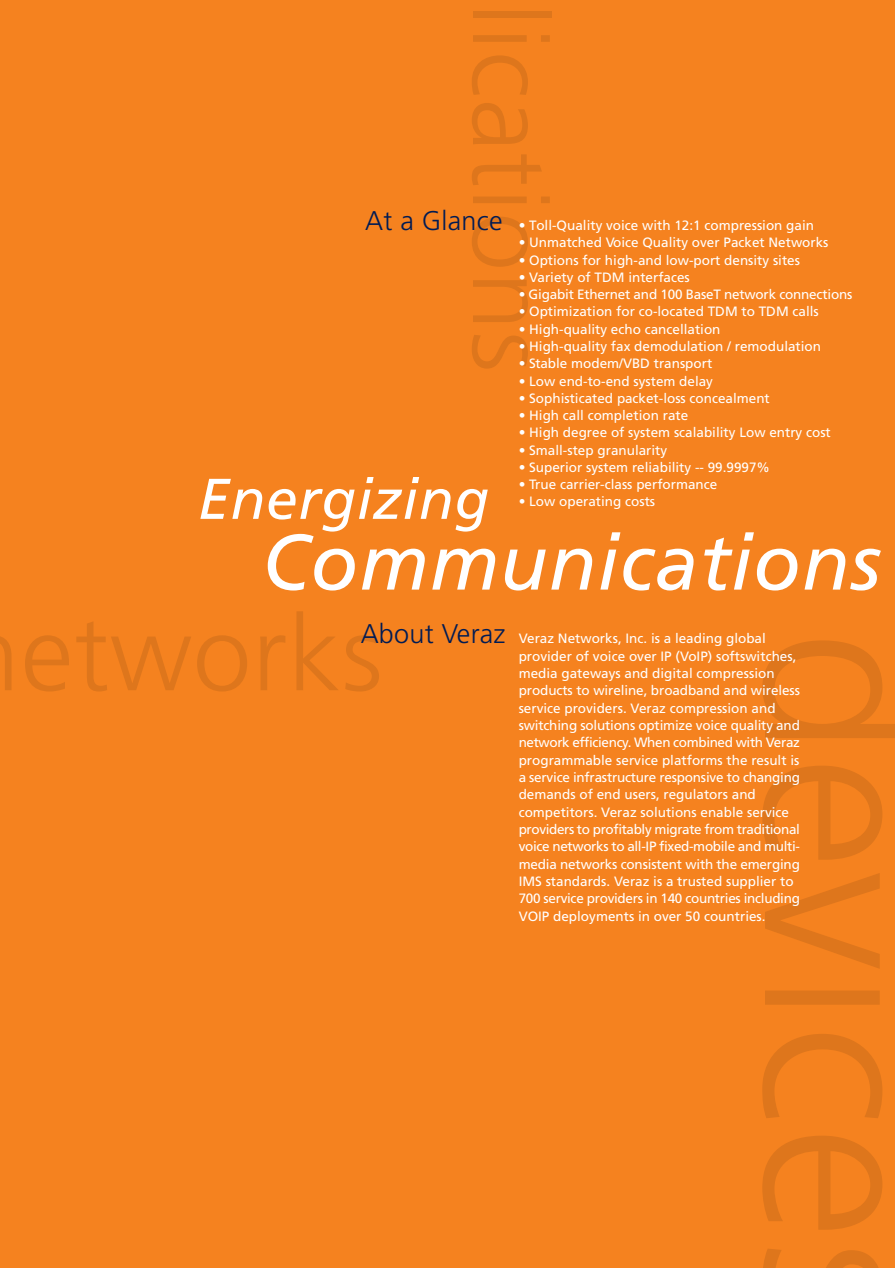
<style>
.page{position:relative;width:895px;height:1268px;background:#fff}
.page>*{position:absolute;margin:0;border:0;box-sizing:border-box;transform-origin:0 0}
.t1{font:italic 78.45px "Frutiger";letter-spacing:.01em;color:#fff}
.t2{font:italic 57.3px "Frutiger";letter-spacing:.01em;color:#fff}
.t3{font:300 27px "Frutiger";letter-spacing:.01em;color:#001b54}
.t4{font:13.5px/17.2px "Frutiger";color:#fff}
.s1{font-weight:300;font-size:27px;color:#001b54}
</style>
<div class="page">
<div style="left:0;top:0;width:895px;height:1267px;background:#f5821f"></div>
<svg style="left:0;top:636px;width:12px;height:54px"></svg>
<svg style="left:25px;top:635px;width:44px;height:56px"></svg>
<svg style="left:76px;top:622px;width:115px;height:69px"></svg>
<svg style="left:197px;top:635px;width:50px;height:56px"></svg>
<svg style="left:260px;top:635px;width:25px;height:55px"></svg>
<svg style="left:296px;top:611px;width:42px;height:79px"></svg>
<svg style="left:345px;top:635px;width:34px;height:56px"></svg>
<div style="left:473px;top:11px;width:79px;height:7px;background:#de761c"></div>
<svg style="left:473px;top:35px;width:77px;height:7px"></svg>
<svg style="left:472px;top:55px;width:56px;height:40px"></svg>
<svg style="left:472px;top:103px;width:56px;height:41px"></svg>
<svg style="left:472px;top:154px;width:70px;height:31px"></svg>
<svg style="left:473px;top:196px;width:77px;height:7px"></svg>
<svg style="left:472px;top:217px;width:56px;height:50px"></svg>
<svg style="left:473px;top:280px;width:55px;height:42px"></svg>
<svg style="left:472px;top:335px;width:56px;height:33px"></svg>
<svg style="left:762px;top:640px;width:133px;height:98px"></svg>
<svg style="left:762px;top:766px;width:120px;height:93px"></svg>
<svg style="left:765px;top:873px;width:114px;height:95px"></svg>
<svg style="left:765px;top:990px;width:115px;height:14px;background:#de761c"></svg>
<svg style="left:762px;top:1034px;width:120px;height:83px"></svg>
<svg style="left:762px;top:1136px;width:120px;height:93px"></svg>
<svg style="left:763px;top:1249px;width:115px;height:18px"></svg>
<h3 class="t3" style="left:365px;top:210px;width:139px">At a Glance</h3>
<p class="t4" style="left:519px;top:218px;width:297px">• Toll-Quality voice with 12:1 compression gain</p>
<p class="t4" style="left:519px;top:235px;width:311px">• Unmatched Voice Quality over Packet Networks</p>
<p class="t4" style="left:519px;top:252px;width:283px">• Options for high-and low-port density sites</p>
<p class="t4" style="left:519px;top:269px;width:173px">• Variety of TDM interfaces</p>
<p class="t4" style="left:519px;top:287px;width:335px">• Gigabit Ethernet and 100 BaseT network connections</p>
<p class="t4" style="left:519px;top:304px;width:302px">• Optimization for co-located TDM to TDM calls</p>
<p class="t4" style="left:519px;top:321px;width:203px">• High-quality echo cancellation</p>
<p class="t4" style="left:519px;top:338px;width:304px">• High-quality fax demodulation / remodulation</p>
<p class="t4" style="left:519px;top:356px;width:195px">• Stable modem/VBD transport</p>
<p class="t4" style="left:519px;top:373px;width:196px">• Low end-to-end system delay</p>
<p class="t4" style="left:519px;top:390px;width:253px">• Sophisticated packet-loss concealment</p>
<p class="t4" style="left:519px;top:408px;width:171px">• High call completion rate</p>
<p class="t4" style="left:519px;top:425px;width:314px">• High degree of system scalability Low entry cost</p>
<p class="t4" style="left:519px;top:442px;width:150px">• Small-step granularity</p>
<p class="t4" style="left:519px;top:459px;width:253px">• Superior system reliability -- 99.9997%</p>
<p class="t4" style="left:519px;top:477px;width:200px">• True carrier-class performance</p>
<p class="t4" style="left:519px;top:494px;width:138px">• Low operating costs</p>
<h2 class="t2" style="left:198px;top:476px;width:293px">Energizing</h2>
<h1 class="t1" style="left:262px;top:530px;width:620px">Communications</h1>
<p class="t4" style="left:519px;top:631px;width:283px;text-indent:-158px"><span class="s1">About Veraz</span> Veraz Networks, Inc. is a leading global provider of voice over IP (VoIP) softswitches, media gateways and digital compression products to wireline, broadband and wireless service providers. Veraz compression and switching solutions optimize voice quality and network efficiency. When combined with Veraz programmable service platforms the result is a service infrastructure responsive to changing demands of end users, regulators and competitors. Veraz solutions enable service providers to profitably migrate from traditional voice networks to all-IP fixed-mobile and multi&shy;media networks consistent with the emerging IMS standards. Veraz is a trusted supplier to 700 service providers in 140 countries including VOIP deployments in over 50 countries.</p>
</div>
